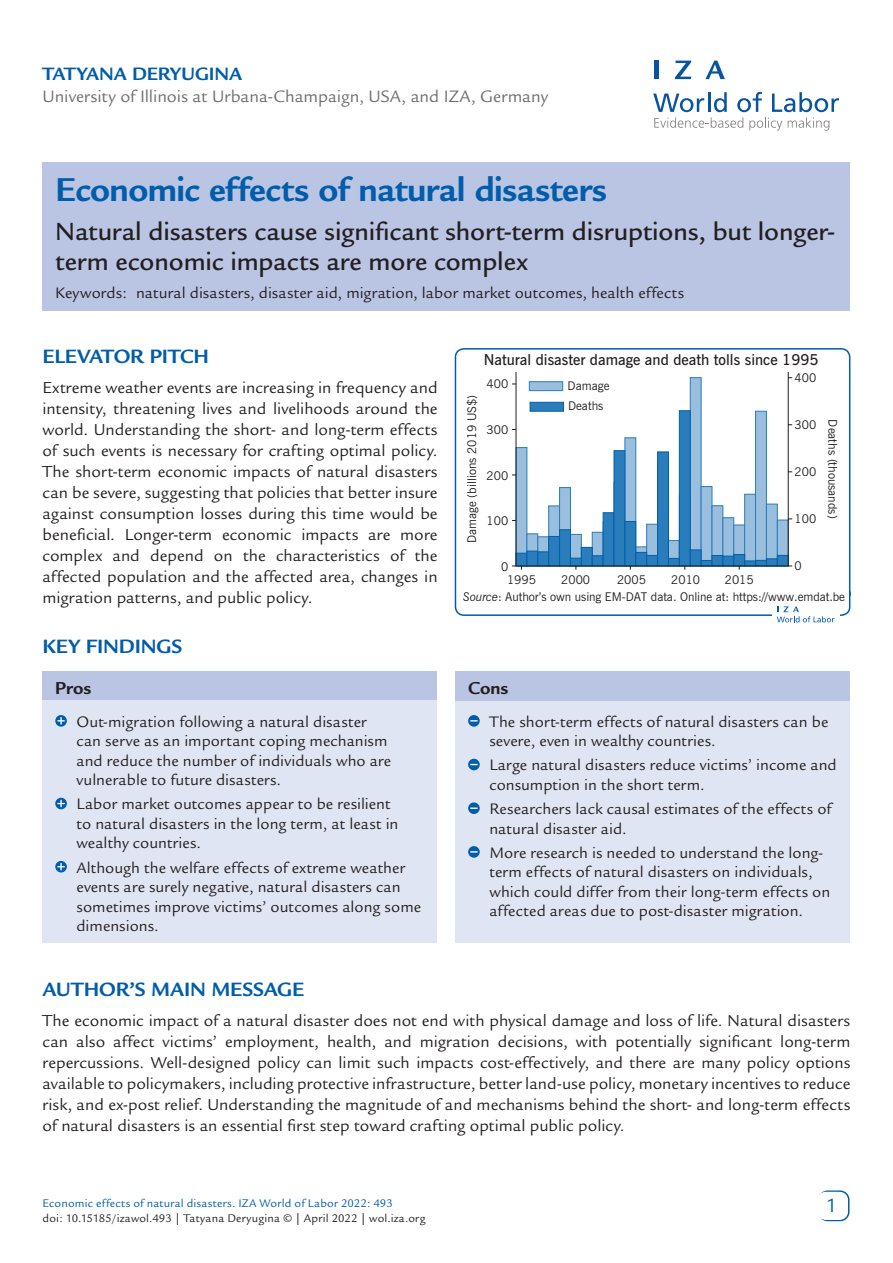
<style>
.page{position:relative;width:893px;height:1263px;background:#fff}
.page>*{position:absolute;margin:0;border:0;box-sizing:border-box;transform-origin:0 0}
.Cover__Title{font:700 36px "Legacy Sans";letter-spacing:-.015em;color:#015dab}
.Cover__Subtitle{font:500 27px/30px "Legacy Sans";letter-spacing:-.005em;color:#231f20}
.Main__A_Level_Headin{font:700 21px "Legacy Sans";letter-spacing:-.005em;color:#015dab}
.t1{font:21px "Legacy Sans";color:#015dab}
.Cover__AuthorName{font:700 19.5px "Legacy Sans";letter-spacing:-.01em;color:#015dab}
.Cover__Pro_Con_Heade{font:700 18.75px "Legacy Sans";letter-spacing:-.005em;color:#231f20}
.Cover__Affiliation{font:18px "Legacy Sans";letter-spacing:-.005em;color:#6c6d70}
.Main__Bodytext{font:17.25px/21px "Legacy Sans";color:#231f20;text-align:justify}
.Cover__Pro_Con_Bulle{font:16.5px/19.5px "Legacy Sans";letter-spacing:.005em;color:#231f20}
.Keywords{font:16.5px "Legacy Sans";letter-spacing:.005em;color:#231f20}
.t2{font:600 15px "News Gothic BT";color:#231f20}
.t3{font:12px "News Gothic BT";color:#231f20}
.t4{font:12px "Legacy Sans";letter-spacing:.015em;color:#231f20}
.Cover_Footer{font:12px "Legacy Sans";letter-spacing:.015em;color:#015dab}
.s1{font-style:italic}
</style>
<div class="page">
<div style="left:43px;top:162px;width:807px;height:149px;background:#b9c5e3"></div>
<div style="left:818px;top:1190px;width:31px;height:31px;border:2px solid #015dab;border-radius:9px"></div>
<div style="left:817px;top:1192px;width:30px;height:28px;background:#fff;border-radius:9px"></div>
<svg style="left:653px;top:92px;width:186px;height:39px"></svg>
<hr style="left:654px;top:61px;width:4px;height:18px;background:#0854a0">
<svg style="left:675px;top:61px;width:16px;height:18px"></svg>
<svg style="left:705px;top:61px;width:20px;height:18px"></svg>
<svg style="left:455px;top:348px;width:395px;height:268px"></svg>
<div style="left:772px;top:601px;width:67px;height:27px;background:#fff"></div>
<svg style="left:511px;top:371px;width:282px;height:199px"></svg>
<div style="left:529px;top:381px;width:34px;height:10px;background:#9abedd;border:1px solid #297dbb"></div>
<div style="left:530px;top:402px;width:34px;height:10px;background:#297dbb;border:1px solid #015fab"></div>
<svg style="left:777px;top:606px;width:57px;height:16px"></svg>
<div style="left:455px;top:671px;width:395px;height:272px;background:#e0e5f3"></div>
<div style="left:455px;top:671px;width:395px;height:30px;background:#b9c5e3"></div>
<svg style="left:468px;top:715px;width:12px;height:12px"></svg>
<svg style="left:468px;top:759px;width:12px;height:11px"></svg>
<div style="left:468px;top:802px;width:12px;height:12px;background:#015dab;border-radius:50%"></div>
<svg style="left:470px;top:807px;width:8px;height:2px"></svg>
<svg style="left:468px;top:846px;width:12px;height:12px"></svg>
<div style="left:43px;top:672px;width:394px;height:271px;background:#e0e5f3"></div>
<div style="left:43px;top:672px;width:394px;height:28px;background:#b9c5e3"></div>
<svg style="left:55px;top:715px;width:12px;height:12px"></svg>
<svg style="left:57px;top:717px;width:8px;height:7px"></svg>
<svg style="left:55px;top:798px;width:12px;height:11px"></svg>
<svg style="left:57px;top:800px;width:8px;height:7px"></svg>
<svg style="left:55px;top:861px;width:12px;height:11px"></svg>
<svg style="left:57px;top:863px;width:8px;height:7px"></svg>
<p class="Cover__AuthorName" style="left:43px;top:63px;width:201px">TATYANA DERYUGINA</p>
<p class="Cover__Affiliation" style="left:43px;top:86px;width:507px">University of Illinois at Urbana-Champaign, USA, and IZA, Germany</p>
<p class="Cover__Title" style="left:55px;top:169px;width:553px">Economic effects of natural disasters</p>
<p class="Cover__Subtitle" style="left:55px;top:216px;width:782px">Natural disasters cause significant short-term disruptions, but longer&shy;term economic impacts are more complex</p>
<p class="Keywords" style="left:55px;top:283px;width:630px">Keywords: natural disasters, disaster aid, migration, labor market outcomes, health effects</p>
<p class="Main__A_Level_Headin" style="left:43px;top:345px;width:168px">ELEVATOR PITCH</p>
<p class="Main__Bodytext" style="left:43px;top:377px;width:397px">Extreme weather events are increasing in frequency and intensity, threatening lives and livelihoods around the world. Understanding the short- and long-term effects of such events is necessary for crafting optimal policy.<br>The short-term economic impacts of natural disasters can be severe, suggesting that policies that better insure against consumption losses during this time would be beneficial. Longer-term economic impacts are more complex and depend on the characteristics of the affected population and the affected area, changes in migration patterns, and public policy.</p>
<p class="Main__A_Level_Headin" style="left:43px;top:635px;width:141px">KEY FINDINGS</p>
<p class="Cover__Pro_Con_Heade" style="left:55px;top:677px;width:38px">Pros</p>
<p class="Cover__Pro_Con_Bulle" style="left:77px;top:712px;width:316px">Out-migration following a natural disaster can serve as an important coping mechanism and reduce the number of individuals who are vulnerable to future disasters.</p>
<p class="Cover__Pro_Con_Bulle" style="left:77px;top:794px;width:323px">Labor market outcomes appear to be resilient to natural disasters in the long term, at least in wealthy countries.</p>
<p class="Cover__Pro_Con_Bulle" style="left:77px;top:858px;width:346px">Although the welfare effects of extreme weather events are surely negative, natural disasters can sometimes improve victims’ outcomes along some dimensions.</p>
<p class="t2" style="left:484px;top:351px;width:336px">Natural disaster damage and death tolls since 1995</p>
<p class="t3" style="left:487px;top:377px;width:23px">400</p>
<p class="t3" style="left:487px;top:422px;width:23px">300</p>
<p class="t3" style="left:487px;top:468px;width:23px">200</p>
<p class="t3" style="left:487px;top:514px;width:23px">100</p>
<p class="t3" style="left:501px;top:559px;width:9px">0</p>
<p class="t3" style="left:794px;top:370px;width:23px">400</p>
<p class="t3" style="left:794px;top:417px;width:23px">300</p>
<p class="t3" style="left:794px;top:464px;width:23px">200</p>
<p class="t3" style="left:794px;top:511px;width:23px">100</p>
<p class="t3" style="left:794px;top:559px;width:9px">0</p>
<p class="t3" style="left:568px;top:378px;width:43px">Damage</p>
<p class="t3" style="left:465px;top:543px;width:149px;rotate:-90deg">Damage (billions 2019 US$)</p>
<p class="t3" style="left:568px;top:399px;width:37px">Deaths</p>
<p class="t3" style="left:507px;top:573px;width:30px">1995</p>
<p class="t3" style="left:561px;top:573px;width:30px">2000</p>
<p class="t3" style="left:617px;top:573px;width:30px">2005</p>
<p class="t3" style="left:671px;top:573px;width:30px">2010</p>
<p class="t3" style="left:725px;top:573px;width:30px">2015</p>
<p class="t3" style="left:840px;top:419px;width:101px;rotate:90deg">Deaths (thousands)</p>
<p class="t3" style="left:463px;top:589px;width:384px"><span class="s1">Source</span>: Author’s own using EM-DAT data. Online at: https://www.emdat.be</p>
<p class="Cover__Pro_Con_Heade" style="left:468px;top:677px;width:42px">Cons</p>
<p class="Cover__Pro_Con_Bulle" style="left:489px;top:712px;width:340px">The short-term effects of natural disasters can be severe, even in wealthy countries.</p>
<p class="Cover__Pro_Con_Bulle" style="left:489px;top:755px;width:349px">Large natural disasters reduce victims’ income and consumption in the short term.</p>
<p class="Cover__Pro_Con_Bulle" style="left:489px;top:799px;width:343px">Researchers lack causal estimates of the effects of natural disaster aid.</p>
<p class="Cover__Pro_Con_Bulle" style="left:489px;top:843px;width:342px">More research is needed to understand the long&shy;term effects of natural disasters on individuals, which could differ from their long-term effects on affected areas due to post-disaster migration.</p>
<p class="Main__A_Level_Headin" style="left:43px;top:977px;width:263px">AUTHOR’S MAIN MESSAGE</p>
<p class="Main__Bodytext" style="left:43px;top:1010px;width:809px">The economic impact of a natural disaster does not end with physical damage and loss of life. Natural disasters can also affect victims’ employment, health, and migration decisions, with potentially significant long-term repercussions. Well-designed policy can limit such impacts cost-effectively, and there are many policy options available to policymakers, including protective infrastructure, better land-use policy, monetary incentives to reduce risk, and ex-post relief. Understanding the magnitude of and mechanisms behind the short- and long-term effects of natural disasters is an essential first step toward crafting optimal public policy.</p>
<p class="Cover_Footer" style="left:43px;top:1196px;width:352px">Economic effects of natural disasters. IZA World of Labor 2022: 493</p>
<p class="t4" style="left:43px;top:1211px;width:384px">doi: 10.15185/izawol.493 | Tatyana Deryugina © | April 2022 | wol.iza.org</p>
<p class="t1" style="left:828px;top:1194px;width:13px">1</p>
</div>
